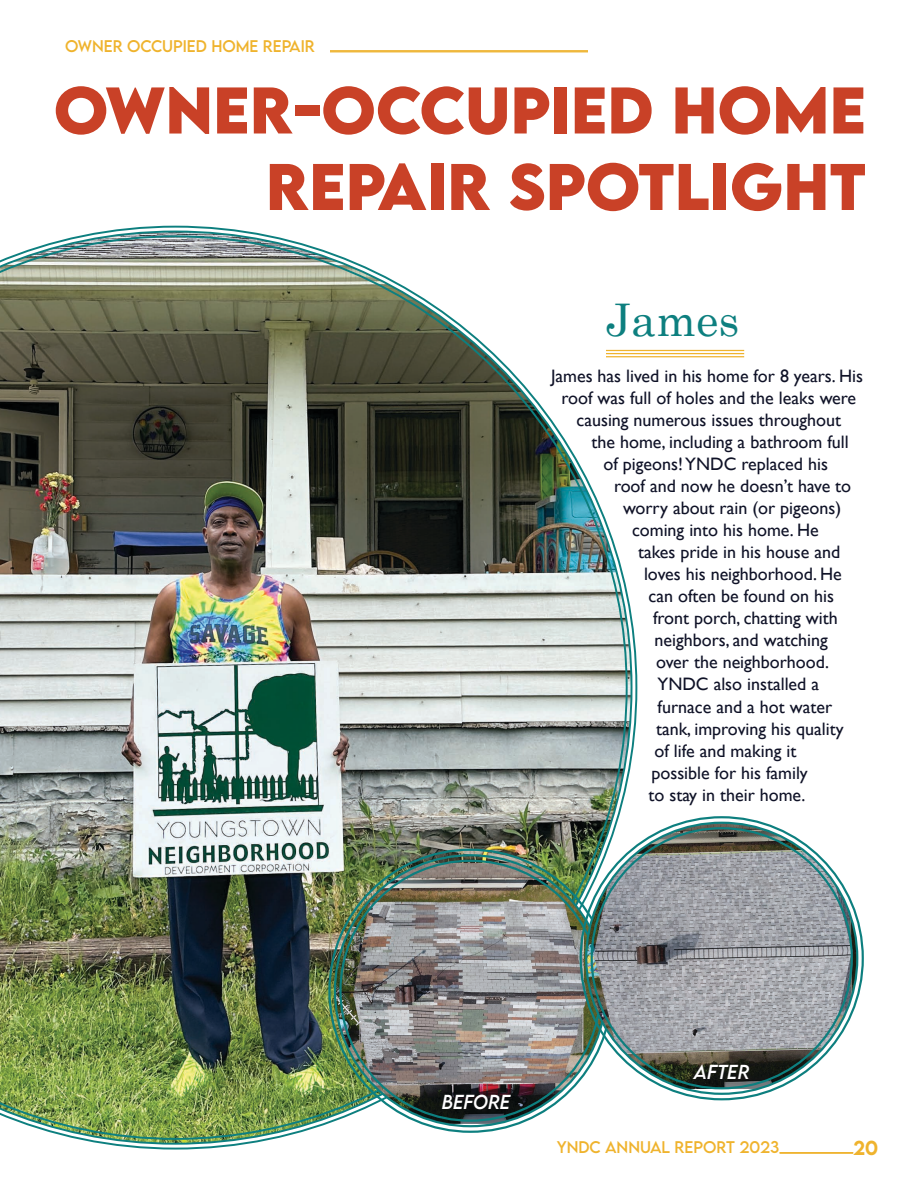
<style>
.page{position:relative;width:918px;height:1188px;background:#fff}
.page>*{position:absolute;margin:0;border:0;box-sizing:border-box;transform-origin:0 0}
.t1{font:700 58.5px/76.5px "LEMONMILK";color:#c94127;text-align:right}
.t2{font:45px "Century Schoolbook";color:#0d7f7f}
.t3{font:18px "Gill Sans";color:#0f1227}
.t4{font:italic 18px "LEMONMILK";color:#fff}
.t5{font:500 18px "LEMONMILK";color:#efb32d}
.t6{font:15px "LEMONMILK";color:#efb32d}
</style>
<div class="page">
<img style="left:0;top:235px;width:628px;height:905px">
<hr style="left:606px;top:356px;width:138px;height:1px;background:#efb32d">
<hr style="left:606px;top:353px;width:138px;height:1px;background:#efb32d">
<hr style="left:606px;top:350px;width:138px;height:1px;background:#efb32d">
<img style="left:335px;top:863px;width:271px;height:261px">
<img style="left:586px;top:823px;width:271px;height:266px">
<hr style="left:330px;top:50px;width:258px;height:1px;background:#efb32d">
<hr style="left:330px;top:51px;width:258px;height:1px;background:#efb32d">
<hr style="left:330px;top:52px;width:258px;height:1px;background:#efb32d">
<hr style="left:780px;top:1152px;width:73px;height:1px;background:#efb32d">
<hr style="left:780px;top:1153px;width:73px;height:1px;background:#efb32d">
<p class="t6" style="left:65px;top:36px;width:13px">OWNER</p>
<p class="t6" style="left:127px;top:36px;width:12px">OCCUP</p>
<p class="t6" style="left:183px;top:36px;width:41px">IED HOME</p>
<p class="t6" style="left:263px;top:36px;width:11px">REPA</p>
<p class="t6" style="left:301px;top:36px;width:14px">IR</p>
<p class="t1" style="left:54px;top:73px;width:814px">OWNER-OCCUPIED HOME<br>REPAIR SPOTLIGHT</p>
<p class="t2" style="left:606px;top:282px;width:135px">James</p>
<p class="t3" style="left:551px;top:365px;width:313px">James has lived in his home for 8 years. His</p>
<p class="t3" style="left:562px;top:387px;width:296px">roof was full of holes and the leaks were</p>
<p class="t3" style="left:577px;top:409px;width:266px">causing numerous issues throughout</p>
<p class="t3" style="left:592px;top:431px;width:259px">the home, including a bathroom full</p>
<p class="t3" style="left:604px;top:453px;width:226px">of pigeons! YNDC replaced his</p>
<p class="t3" style="left:614px;top:476px;width:239px">roof and now he doesn’t have to</p>
<p class="t3" style="left:623px;top:498px;width:220px">worry about rain (or pigeons)</p>
<p class="t3" style="left:632px;top:520px;width:188px">coming into his home. He</p>
<p class="t3" style="left:638px;top:542px;width:204px">takes pride in his house and</p>
<p class="t3" style="left:644px;top:564px;width:199px">loves his neighborhood. He</p>
<p class="t3" style="left:649px;top:586px;width:187px">can often be found on his</p>
<p class="t3" style="left:653px;top:608px;width:186px">front porch, chatting with</p>
<p class="t3" style="left:655px;top:630px;width:175px">neighbors, and watching</p>
<p class="t3" style="left:656px;top:652px;width:174px">over the neighborhood.</p>
<p class="t3" style="left:658px;top:674px;width:163px">YNDC also installed a</p>
<p class="t3" style="left:658px;top:696px;width:176px">furnace and a hot water</p>
<p class="t3" style="left:656px;top:718px;width:189px">tank, improving his quality</p>
<p class="t3" style="left:655px;top:740px;width:143px">of life and making it</p>
<p class="t3" style="left:652px;top:762px;width:158px">possible for his family</p>
<p class="t3" style="left:649px;top:784px;width:159px">to stay in their home.</p>
<p class="t4" style="left:442px;top:1090px;width:13px">BEFORE</p>
<p class="t4" style="left:694px;top:1060px;width:57px">After</p>
<p class="t6" style="left:557px;top:1138px;width:224px">YNDC ANNUAL REPORT 2023</p>
<p class="t5" style="left:853px;top:1136px;width:26px">20</p>
</div>
